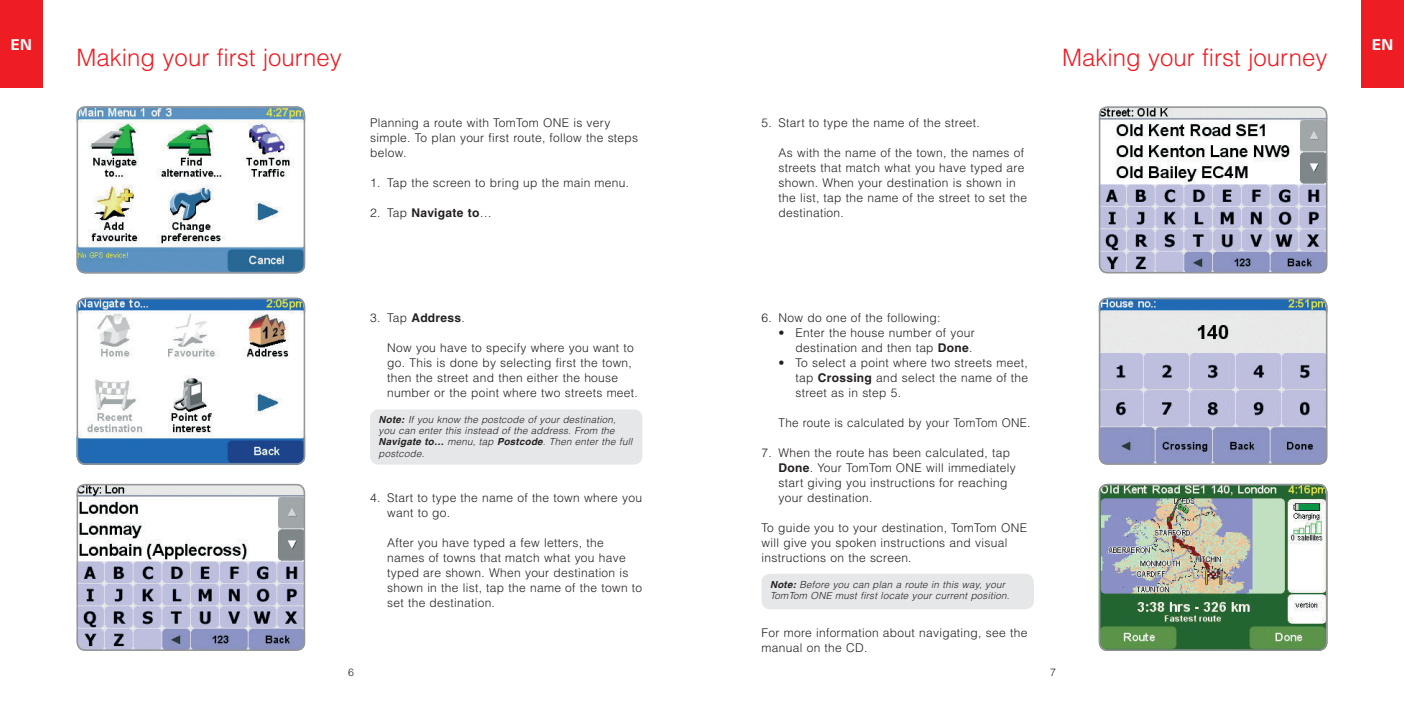
<style>
.page{position:relative;width:1404px;height:702px;background:#fff}
.page>*{position:absolute;margin:0;border:0;box-sizing:border-box;transform-origin:0 0}
.t1{font:300 24px "Helvetica";color:#ee1d23}
.t2{font:700 15px "Univers";color:#fff}
.t3{font:300 12px/15px "Helvetica";letter-spacing:.025em;color:#231f20}
.t4{font:700 12px "Helvetica";letter-spacing:.025em;color:#231f20}
.t5{font:300 10.5px "Helvetica";color:#231f20}
.t6{font:italic 300 9.75px/11.2px "Helvetica";letter-spacing:.025em;color:#231f20}
.s1{font-weight:300}
.s2{font-weight:700}
</style>
<div class="page">
<div style="left:0;top:0;width:43px;height:88px;background:#ee1d23"></div>
<div style="left:1361px;top:0;width:42px;height:88px;background:#ee1d23"></div>
<div style="left:761px;top:574px;width:272px;height:35px;background:#e6e7e9"></div>
<div style="left:370px;top:409px;width:272px;height:55px;background:#e6e7e9"></div>
<svg style="left:76px;top:106px;width:230px;height:166px"></svg>
<svg style="left:76px;top:297px;width:230px;height:167px"></svg>
<svg style="left:76px;top:483px;width:230px;height:167px"></svg>
<svg style="left:1098px;top:297px;width:229px;height:167px;background:#afb5d0"></svg>
<img style="left:1098px;top:483px;width:229px;height:167px">
<svg style="left:1098px;top:106px;width:229px;height:166px"></svg>
<p class="t2" style="left:11px;top:35px;width:22px">EN</p>
<h1 class="t1" style="left:77px;top:43px;width:267px">Making your first journey</h1>
<h1 class="t1" style="left:1061px;top:43px;width:267px">Making your first journey</h1>
<p class="t3" style="left:370px;top:114px;width:269px">Planning a route with TomTom ONE is very simple. To plan your first route, follow the steps below.</p>
<p class="t3" style="left:370px;top:174px;width:260px">1. Tap the screen to bring up the main menu.</p>
<p class="t4" style="left:370px;top:205px;width:123px"><span class="s1">2. Tap</span> Navigate to<span class="s1">…</span></p>
<p class="t4" style="left:370px;top:310px;width:96px"><span class="s1">3. Tap</span> Address<span class="s1">.</span></p>
<p class="t3" style="left:387px;top:339px;width:252px">Now you have to specify where you want to go. This is done by selecting first the town, then the street and then either the house number or the point where two streets meet.</p>
<p class="t6" style="left:378px;top:413px;width:255px"><span class="s2">Note:</span> If you know the postcode of your destination, you can enter this instead of the address. From the <span class="s2">Navigate to…</span> menu, tap <span class="s2">Postcode</span>. Then enter the full postcode.</p>
<p class="t3" style="left:387px;top:489px;width:256px;text-indent:-17px">4. Start to type the name of the town where you want to go.</p>
<p class="t3" style="left:387px;top:534px;width:256px">After you have typed a few letters, the names of towns that match what you have typed are shown. When your destination is shown in the list, tap the name of the town to set the destination.</p>
<p class="t5" style="left:348px;top:666px;width:7px">6</p>
<p class="t3" style="left:761px;top:114px;width:220px">5. Start to type the name of the street.</p>
<p class="t3" style="left:778px;top:144px;width:250px">As with the name of the town, the names of streets that match what you have typed are shown. When your destination is shown in the list, tap the name of the street to set the destination.</p>
<p class="t3" style="left:761px;top:309px;width:180px">6. Now do one of the following:</p>
<p class="t3" style="left:778px;top:324px;width:198px;text-align:right">• Enter the house number of your destination and then tap <span class="s2">Done</span>.</p>
<p class="t3" style="left:795px;top:354px;width:234px;text-align:justify;text-indent:-17px">• To select a point where two streets meet, tap <span class="s2">Crossing</span> and select the name of the street as in step 5.</p>
<p class="t3" style="left:778px;top:414px;width:253px">The route is calculated by your TomTom ONE.</p>
<p class="t3" style="left:778px;top:444px;width:239px;text-indent:-17px">7. When the route has been calculated, tap <span class="s2">Done</span>. Your TomTom ONE will immediately start giving you instructions for reaching your destination.</p>
<p class="t3" style="left:761px;top:519px;width:267px">To guide you to your destination, TomTom ONE will give you spoken instructions and visual instructions on the screen.</p>
<p class="t6" style="left:770px;top:578px;width:241px"><span class="s2">Note:</span> Before you can plan a route in this way, your<br>TomTom ONE must first locate your current position.</p>
<p class="t3" style="left:761px;top:624px;width:267px">For more information about navigating, see the manual on the CD.</p>
<p class="t5" style="left:1049px;top:666px;width:7px">7</p>
<p class="t2" style="left:1371px;top:35px;width:22px">EN</p>
</div>
